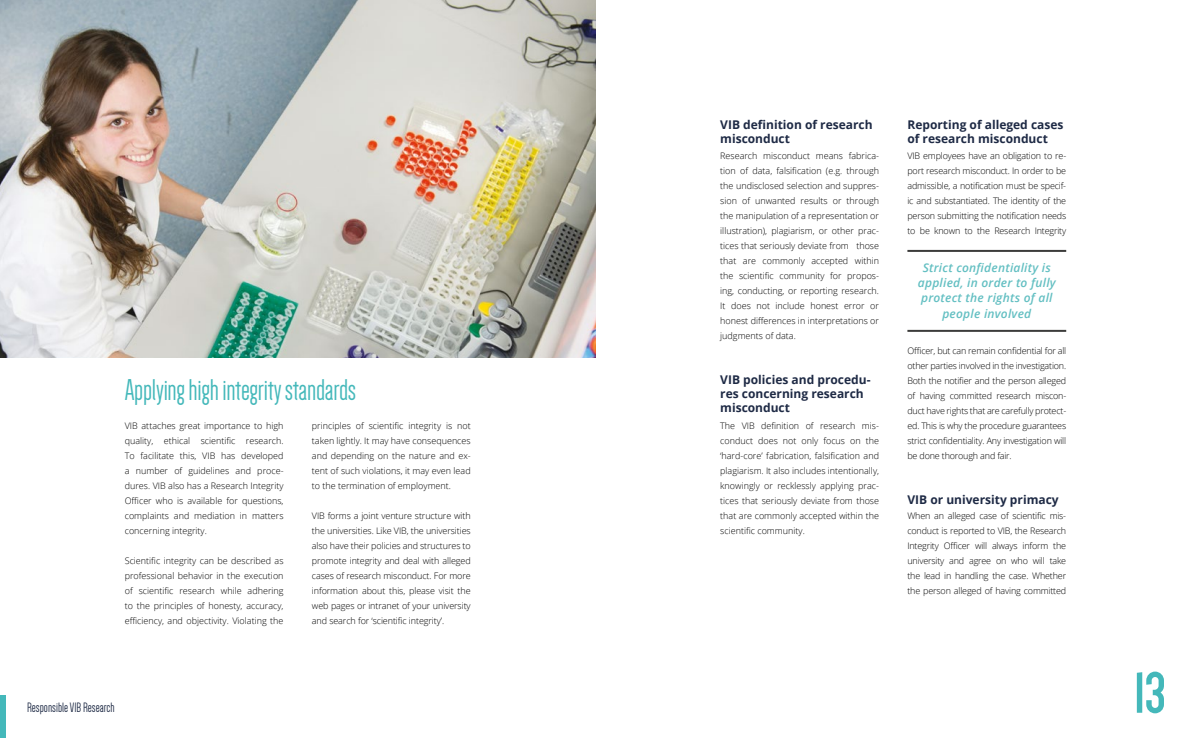
<style>
.page{position:relative;width:1191px;height:738px;background:#fff}
.page>*{position:absolute;margin:0;border:0;box-sizing:border-box;transform-origin:0 0}
.t1{font:700 60px "Dense";color:#44b8ba}
.t2{font:31px "Dense";letter-spacing:-.01em;color:#44b8ba}
.t3{font:14px "Dense";color:#1e2a45}
.t4{font:700 12px/14px "Open Sans";color:#1e2a45}
.t5{font:italic 600 12px/15px "Open Sans";letter-spacing:.02em;color:#63bfc2;text-align:center}
.t6{font:300 9px/15px "Open Sans";color:#000;text-align:justify}
</style>
<div class="page">
<img style="left:0;top:0;width:595px;height:357px">
<hr style="left:907px;top:250px;width:159px;height:2px;background:#3c3c3b">
<hr style="left:907px;top:329px;width:159px;height:2px;background:#3c3c3b">
<div style="left:0;top:694px;width:6px;height:43px;background:#44b8ba"></div>
<h2 class="t2" style="left:125px;top:374px;width:233px">Applying high integrity standards</h2>
<p class="t6" style="left:125px;top:417px;width:160px">VIB attaches great importance to high quality, ethical scientific research.<br>To facilitate this, VIB has developed a number of guidelines and proce&shy;dures. VIB also has a Research Integrity Officer who is available for questions, complaints and mediation in matters concerning integrity.</p>
<p class="t6" style="left:125px;top:552px;width:160px">Scientific integrity can be described as professional behavior in the execution of scientific research while adhering to the principles of honesty, accuracy, efficiency, and objectivity. Violating the</p>
<p class="t6" style="left:312px;top:417px;width:160px">principles of scientific integrity is not taken lightly. It may have consequences and depending on the nature and ex&shy;tent of such violations, it may even lead to the termination of employment.</p>
<p class="t6" style="left:312px;top:507px;width:160px">VIB forms a joint venture structure with the universities. Like VIB, the universities also have their policies and structures to promote integrity and deal with alleged cases of research misconduct. For more information about this, please visit the web pages or intranet of your university and search for ‘scientific integrity’.</p>
<h3 class="t3" style="left:27px;top:700px;width:89px">Responsible VIB Research</h3>
<h3 class="t4" style="left:720px;top:117px;width:154px">VIB definition of research misconduct</h3>
<p class="t6" style="left:720px;top:147px;width:160px">Research misconduct means fabrica&shy;tion of data, falsification (e.g. through the undisclosed selection and suppres&shy;sion of unwanted results or through the manipulation of a representation or illustration), plagiarism, or other prac&shy;tices that seriously deviate from those that are commonly accepted within the scientific community for propos&shy;ing, conducting, or reporting research.<br>It does not include honest error or honest differences in interpretations or judgments of data.</p>
<h3 class="t4" style="left:720px;top:372px;width:152px">VIB policies and procedu&shy;res concerning research misconduct</h3>
<p class="t6" style="left:720px;top:417px;width:160px">The VIB definition of research mis&shy;conduct does not only focus on the ‘hard-core’ fabrication, falsification and plagiarism. It also includes intentionally, knowingly or recklessly applying prac&shy;tices that seriously deviate from those that are commonly accepted within the scientific community.</p>
<h3 class="t4" style="left:907px;top:117px;width:158px">Reporting of alleged cases of research misconduct</h3>
<p class="t6" style="left:907px;top:147px;width:160px">VIB employees have an obligation to re&shy;port research misconduct. In order to be admissible, a notification must be specif&shy;ic and substantiated. The identity of the person submitting the notification needs to be known to the Research Integrity</p>
<h3 class="t5" style="left:918px;top:260px;width:139px">Strict confidentiality is applied, in order to fully protect the rights of all people involved</h3>
<p class="t6" style="left:907px;top:342px;width:160px">Officer, but can remain confidential for all other parties involved in the investigation.<br>Both the notifier and the person alleged of having committed research miscon&shy;duct have rights that are carefully protect&shy;ed. This is why the procedure guarantees strict confidentiality. Any investigation will be done thorough and fair.</p>
<h3 class="t4" style="left:907px;top:492px;width:153px">VIB or university primacy</h3>
<p class="t6" style="left:907px;top:507px;width:160px">When an alleged case of scientific mis&shy;conduct is reported to VIB, the Research Integrity Officer will always inform the university and agree on who will take the lead in handling the case. Whether the person alleged of having committed</p>
<h1 class="t1" style="left:1134px;top:663px;width:33px">13</h1>
</div>
